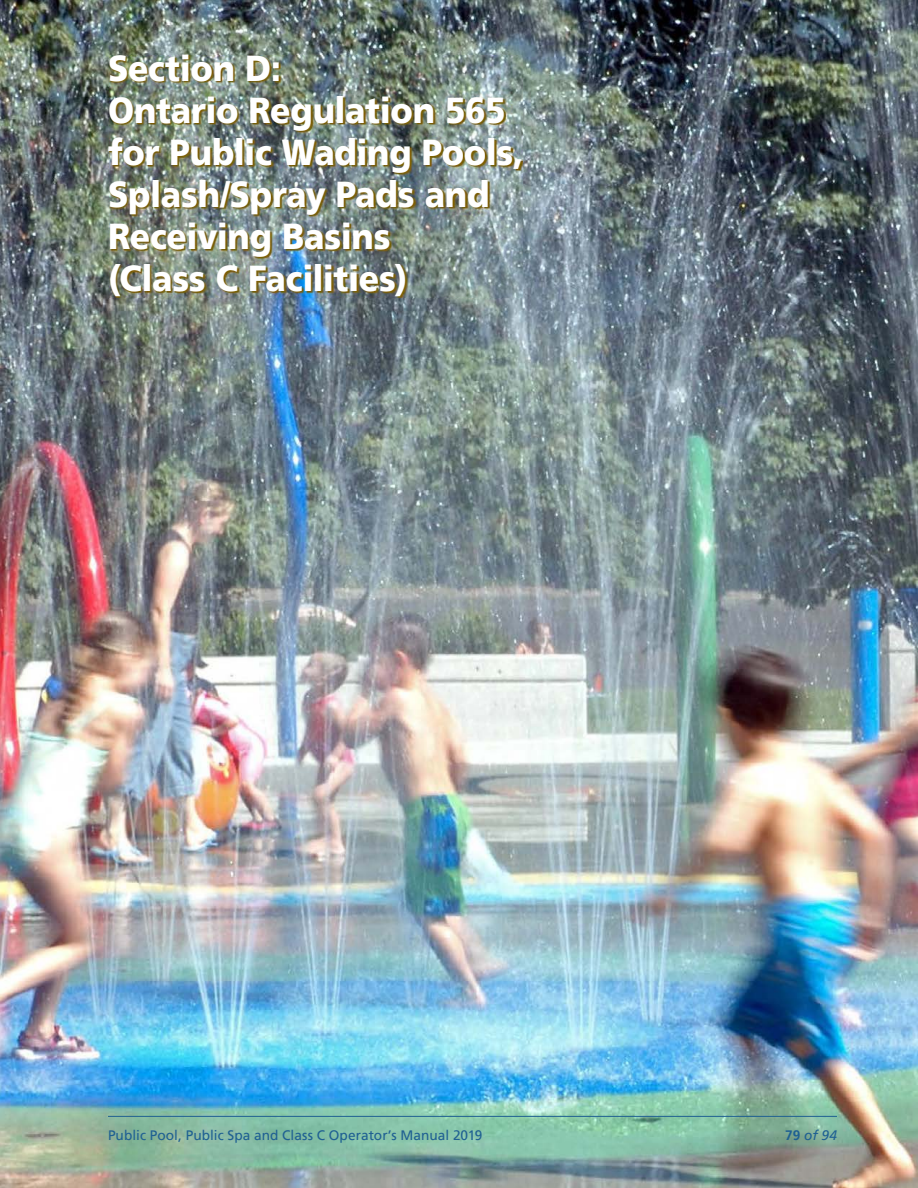
<style>
.page{position:relative;width:918px;height:1188px;background:#fff}
.page>*{position:absolute;margin:0;border:0;box-sizing:border-box;transform-origin:0 0}
.t1{font:900 36px/42px "Frutiger LT Std";letter-spacing:-.01em;color:#fff;scale:.93 1}
.t2{font:13.65px "Frutiger LT Std";letter-spacing:.005em;color:#1f6092}
.t3{font:italic 13.65px "Frutiger LT Std";color:#1f6092}
.s1{font-weight:700;font-style:normal}
</style>
<div class="page">
<img style="left:0;top:0;width:918px;height:1188px">
<hr style="left:108px;top:1116px;width:729px;height:1px;background:#1f6092">
<img style="left:110px;top:56px;width:413px;height:242px">
<h2 class="t1" style="left:108px;top:47px;width:449px">Section D:<br>Ontario Regulation 565 for Public Wading Pools,<br>Splash/Spray Pads and<br>Receiving Basins<br>(Class C Facilities)</h2>
<p class="t2" style="left:108px;top:1127px;width:376px">Public Pool, Public Spa and Class C Operator’s Manual 2019</p>
<p class="t3" style="left:785px;top:1127px;width:53px"><span class="s1">79</span> of 94</p>
</div>
